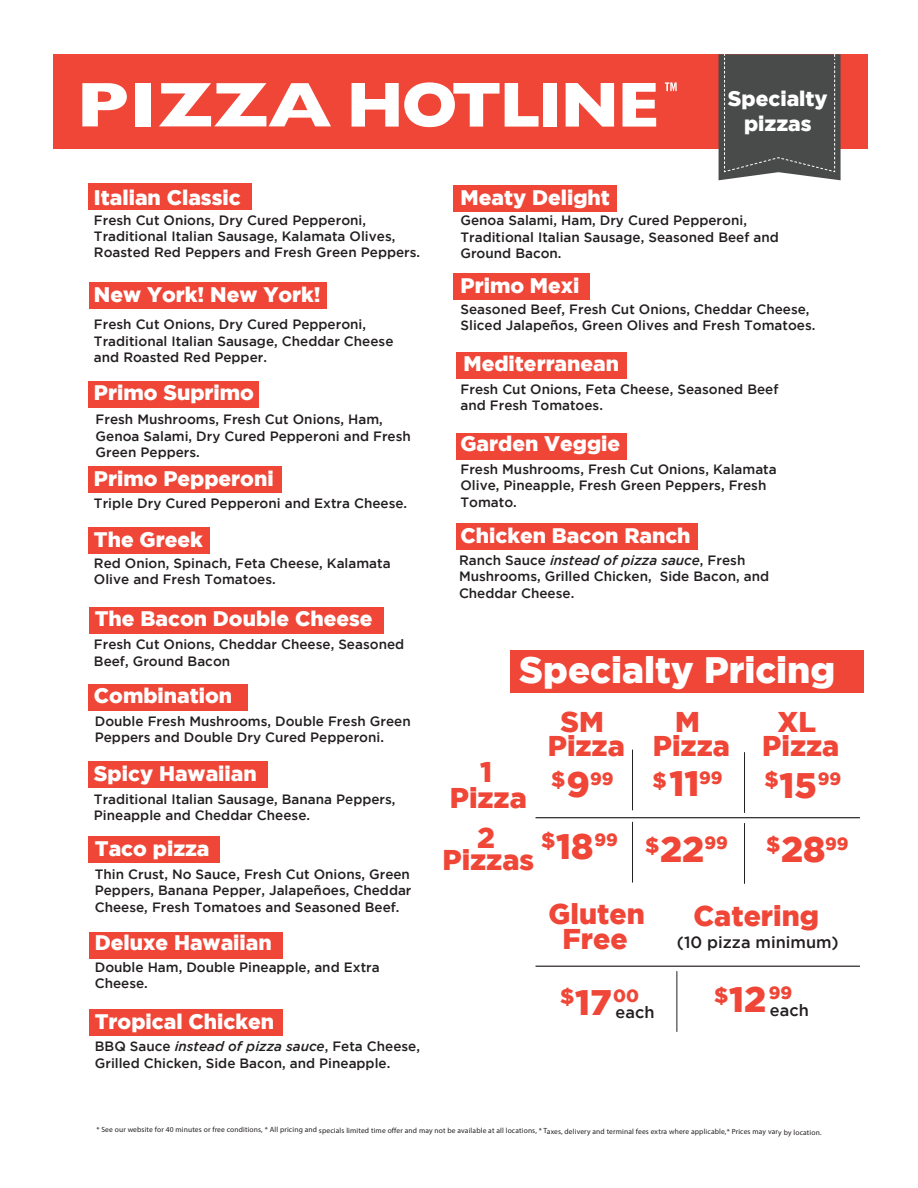
<style>
.page{position:relative;width:918px;height:1188px;background:#fff}
.page>*{position:absolute;margin:0;border:0;box-sizing:border-box;transform-origin:0 0}
.t1{font:900 36.75px "Gotham";color:#fff}
.t2{font:900 35.4px "Gotham";color:#ef4637}
.t3{font:900 28.5px "Gotham";color:#ef4637}
.t4{font:900 21.3px "Gotham";color:#ef4637}
.t5{font:900 21px/25.2px "Gotham";color:#fff;text-align:center}
.t6{font:900 17.7px "Gotham";color:#ef4637}
.t7{font:500 16.35px "Gotham";color:#231f20}
.t8{font:500 13.5px/16.2px "Gotham";color:#231f20}
.t9{font:7.5px "Myriad Pro";letter-spacing:.015em;color:#231f20}
.s1{font-style:italic}
</style>
<div class="page">
<div style="left:456px;top:353px;width:171px;height:26px;background:#ef4637"></div>
<div style="left:456px;top:434px;width:171px;height:26px;background:#ef4637"></div>
<div style="left:456px;top:524px;width:242px;height:26px;background:#ef4637"></div>
<div style="left:511px;top:650px;width:353px;height:43px;background:#ef4637"></div>
<div style="left:89px;top:283px;width:237px;height:26px;background:#ef4637"></div>
<div style="left:89px;top:932px;width:194px;height:26px;background:#ef4637"></div>
<div style="left:89px;top:1010px;width:194px;height:26px;background:#ef4637"></div>
<div style="left:89px;top:608px;width:294px;height:26px;background:#ef4637"></div>
<div style="left:453px;top:185px;width:163px;height:27px;background:#ef4637"></div>
<div style="left:453px;top:273px;width:136px;height:27px;background:#ef4637"></div>
<div style="left:88px;top:184px;width:164px;height:26px;background:#ef4637"></div>
<div style="left:88px;top:381px;width:171px;height:27px;background:#ef4637"></div>
<div style="left:88px;top:527px;width:122px;height:26px;background:#ef4637"></div>
<div style="left:88px;top:467px;width:194px;height:26px;background:#ef4637"></div>
<div style="left:88px;top:685px;width:160px;height:26px;background:#ef4637"></div>
<div style="left:88px;top:837px;width:132px;height:26px;background:#ef4637"></div>
<div style="left:88px;top:761px;width:180px;height:26px;background:#ef4637"></div>
<hr style="left:536px;top:817px;width:324px;height:1px;background:#231f20">
<hr style="left:632px;top:750px;width:1px;height:60px;background:#231f20">
<hr style="left:632px;top:822px;width:1px;height:61px;background:#231f20">
<hr style="left:744px;top:752px;width:1px;height:61px;background:#231f20">
<hr style="left:744px;top:823px;width:1px;height:61px;background:#231f20">
<div style="left:53px;top:54px;width:815px;height:95px;background:#ef4637"></div>
<svg style="left:665px;top:82px;width:12px;height:9px"></svg>
<svg style="left:82px;top:83px;width:45px;height:43px"></svg>
<div style="left:136px;top:83px;width:15px;height:43px;background:#fff"></div>
<svg style="left:159px;top:83px;width:172px;height:43px"></svg>
<svg style="left:352px;top:82px;width:187px;height:45px"></svg>
<div style="left:544px;top:83px;width:13px;height:44px;background:#fff"></div>
<svg style="left:566px;top:83px;width:48px;height:44px"></svg>
<svg style="left:623px;top:83px;width:33px;height:44px"></svg>
<hr style="left:677px;top:971px;width:1px;height:61px;background:#231f20">
<hr style="left:536px;top:966px;width:324px;height:1px;background:#231f20">
<svg style="left:719px;top:54px;width:122px;height:126px"></svg>
<p class="t5" style="left:94px;top:184px;width:148px">Italian Classic</p>
<p class="t8" style="left:94px;top:212px;width:328px">Fresh Cut Onions, Dry Cured Pepperoni,<br>Traditional Italian Sausage, Kalamata Olives,<br>Roasted Red Peppers and Fresh Green Peppers.</p>
<p class="t5" style="left:94px;top:282px;width:228px">New York! New York!</p>
<p class="t8" style="left:94px;top:316px;width:301px">Fresh Cut Onions, Dry Cured Pepperoni,<br>Traditional Italian Sausage, Cheddar Cheese and Roasted Red Pepper.</p>
<p class="t5" style="left:94px;top:379px;width:162px">Primo Suprimo</p>
<p class="t8" style="left:96px;top:411px;width:317px">Fresh Mushrooms, Fresh Cut Onions, Ham,<br>Genoa Salami, Dry Cured Pepperoni and Fresh<br>Green Peppers.</p>
<p class="t8" style="left:94px;top:495px;width:315px">Triple Dry Cured Pepperoni and Extra Cheese.</p>
<p class="t5" style="left:94px;top:466px;width:181px">Primo Pepperoni</p>
<p class="t5" style="left:94px;top:526px;width:110px">The Greek</p>
<p class="t8" style="left:94px;top:554px;width:298px">Red Onion, Spinach, Feta Cheese, Kalamata<br>Olive and Fresh Tomatoes.</p>
<p class="t5" style="left:95px;top:606px;width:279px">The Bacon Double Cheese</p>
<p class="t8" style="left:94px;top:636px;width:312px">Fresh Cut Onions, Cheddar Cheese, Seasoned<br>Beef, Ground Bacon</p>
<p class="t5" style="left:94px;top:682px;width:140px">Combination</p>
<p class="t8" style="left:95px;top:713px;width:317px">Double Fresh Mushrooms, Double Fresh Green<br>Peppers and Double Dry Cured Pepperoni.</p>
<p class="t5" style="left:94px;top:760px;width:164px">Spicy Hawaiian</p>
<p class="t8" style="left:94px;top:791px;width:303px">Traditional Italian Sausage, Banana Peppers,<br>Pineapple and Cheddar Cheese.</p>
<p class="t5" style="left:95px;top:836px;width:116px">Taco pizza</p>
<p class="t8" style="left:95px;top:866px;width:318px;text-align:justify">Thin Crust, No Sauce, Fresh Cut Onions, Green Peppers, Banana Pepper, Jalapeñoes, Cheddar Cheese, Fresh Tomatoes and Seasoned Beef.</p>
<p class="t5" style="left:95px;top:930px;width:178px">Deluxe Hawaiian</p>
<p class="t8" style="left:95px;top:958px;width:286px">Double Ham, Double Pineapple, and Extra<br>Cheese.</p>
<p class="t5" style="left:95px;top:1008px;width:181px">Tropical Chicken</p>
<p class="t8" style="left:95px;top:1038px;width:327px">BBQ Sauce <span class="s1">instead of pizza sauce</span>, Feta Cheese,<br>Grilled Chicken, Side Bacon, and Pineapple.</p>
<p class="t5" style="left:460px;top:184px;width:151px">Meaty Delight</p>
<p class="t5" style="left:728px;top:85px;width:101px">Specialty pizzas</p>
<p class="t8" style="left:460px;top:212px;width:320px">Genoa Salami, Ham, Dry Cured Pepperoni,<br>Traditional Italian Sausage, Seasoned Beef and<br>Ground Bacon.</p>
<p class="t5" style="left:461px;top:273px;width:121px">Primo Mexi</p>
<p class="t8" style="left:460px;top:301px;width:356px">Seasoned Beef, Fresh Cut Onions, Cheddar Cheese,<br>Sliced Jalapeños, Green Olives and Fresh Tomatoes.</p>
<p class="t5" style="left:464px;top:351px;width:157px">Mediterranean</p>
<p class="t8" style="left:461px;top:381px;width:319px">Fresh Cut Onions, Feta Cheese, Seasoned Beef and Fresh Tomatoes.</p>
<p class="t5" style="left:460px;top:431px;width:161px">Garden Veggie</p>
<p class="t8" style="left:460px;top:461px;width:318px">Fresh Mushrooms, Fresh Cut Onions, Kalamata<br>Olive, Pineapple, Fresh Green Peppers, Fresh<br>Tomato.</p>
<p class="t5" style="left:460px;top:523px;width:232px">Chicken Bacon Ranch</p>
<p class="t8" style="left:459px;top:552px;width:312px">Ranch Sauce <span class="s1">instead of pizza sauce</span>, Fresh<br>Mushrooms, Grilled Chicken, Side Bacon, and<br>Cheddar Cheese.</p>
<p class="t1" style="left:519px;top:649px;width:318px">Specialty Pricing</p>
<p class="t3" style="left:480px;top:755px;width:14px">1</p>
<p class="t3" style="left:450px;top:781px;width:78px">Pizza</p>
<p class="t3" style="left:477px;top:822px;width:19px">2</p>
<p class="t3" style="left:442px;top:843px;width:93px">Pizzas</p>
<p class="t3" style="left:561px;top:705px;width:45px">SM</p>
<p class="t3" style="left:675px;top:705px;width:26px">M</p>
<p class="t3" style="left:778px;top:705px;width:40px">XL</p>
<p class="t2" style="left:566px;top:764px;width:25px">9</p>
<p class="t3" style="left:548px;top:729px;width:78px">Pizza</p>
<p class="t3" style="left:653px;top:729px;width:78px">Pizza</p>
<p class="t3" style="left:762px;top:729px;width:78px">Pizza</p>
<p class="t4" style="left:551px;top:767px;width:16px">$</p>
<p class="t6" style="left:590px;top:768px;width:25px">99</p>
<p class="t4" style="left:765px;top:767px;width:16px">$</p>
<p class="t6" style="left:818px;top:769px;width:25px">99</p>
<p class="t4" style="left:652px;top:768px;width:16px">$</p>
<p class="t6" style="left:699px;top:768px;width:25px">99</p>
<p class="t2" style="left:780px;top:765px;width:39px">15</p>
<p class="t2" style="left:669px;top:763px;width:31px">11</p>
<p class="t4" style="left:541px;top:828px;width:16px">$</p>
<p class="t6" style="left:594px;top:830px;width:25px">99</p>
<p class="t2" style="left:556px;top:826px;width:39px">18</p>
<p class="t4" style="left:766px;top:832px;width:16px">$</p>
<p class="t6" style="left:825px;top:834px;width:25px">99</p>
<p class="t2" style="left:660px;top:829px;width:46px">22</p>
<p class="t4" style="left:645px;top:833px;width:16px">$</p>
<p class="t6" style="left:704px;top:833px;width:25px">99</p>
<p class="t2" style="left:781px;top:829px;width:46px">28</p>
<p class="t3" style="left:549px;top:898px;width:98px">Gluten</p>
<p class="t3" style="left:693px;top:900px;width:127px">Catering</p>
<p class="t7" style="left:677px;top:933px;width:163px">(10 pizza minimum)</p>
<p class="t2" style="left:575px;top:982px;width:38px">17</p>
<p class="t3" style="left:562px;top:923px;width:67px">Free</p>
<p class="t4" style="left:560px;top:984px;width:16px">$</p>
<p class="t6" style="left:613px;top:986px;width:27px">00</p>
<p class="t2" style="left:729px;top:979px;width:39px">12</p>
<p class="t4" style="left:714px;top:983px;width:16px">$</p>
<p class="t6" style="left:769px;top:983px;width:25px">99</p>
<p class="t7" style="left:616px;top:1003px;width:40px">each</p>
<p class="t7" style="left:770px;top:1001px;width:40px">each</p>
<p class="t9" style="left:96px;top:1126px;width:727px">* See our website for 40 minutes or free conditions, * All pricing and specials limited time offer and may not be available at all locations, * Taxes, delivery and terminal fees extra where applicable,* Prices may vary by location.</p>
</div>
